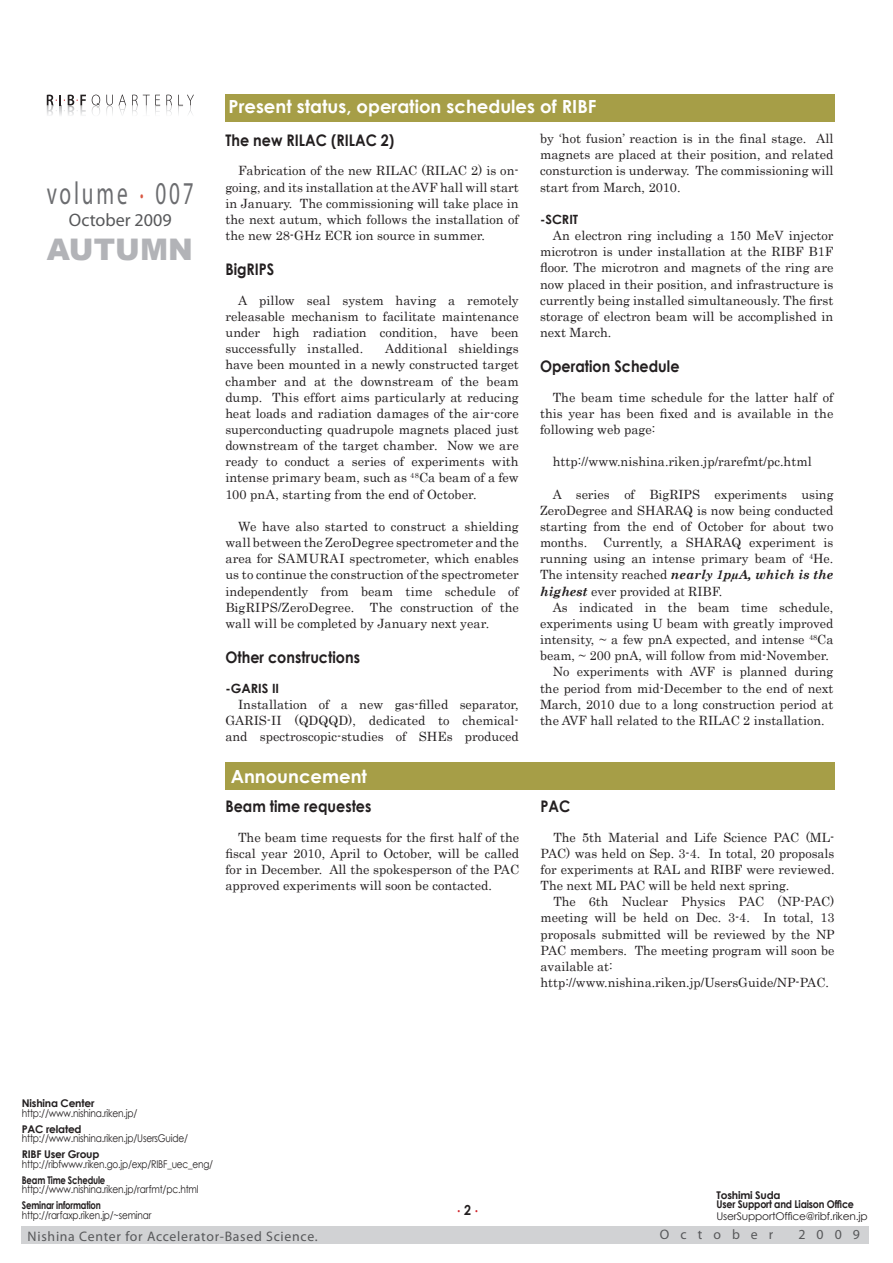
<style>
.page{position:relative;width:893px;height:1263px;background:#fff}
.page>*{position:absolute;margin:0;border:0;box-sizing:border-box;transform-origin:0 0}
.t1{font:31.95px "Myriad Pro";letter-spacing:.135em;color:#6c6d70;scale:.67 1}
.t2{font:900 29.7px "Arial";color:#b2b3b7}
.t3{font:700 18px "Century Gothic";color:#fff}
.t4{font:18px "Myriad Pro";color:#57585a}
.t5{font:700 15.9px "Century Gothic";color:#231f20;scale:.9 1}
.t6{font:13.8px "Myriad Pro";letter-spacing:.05em;color:#57585a}
.t7{font:13.8px "Myriad Pro";letter-spacing:.8em;color:#57585a}
.t8{font:700 13.8px "Century Gothic";color:#d1232a;scale:.9 1}
.t9{font:12.75px/16.2px "Century";color:#231f20;text-align:justify}
.t10{font:italic 700 12.75px "Century Schoolbook";color:#231f20}
.t11{font:700 12.75px "Century Gothic";color:#231f20}
.t12{font:10.65px "Century Gothic";letter-spacing:-.02em;color:#231f20;scale:.85 1}
.t13{font:10.65px "Century Gothic";letter-spacing:-.02em;color:#231f20;scale:.84 1}
.t14{font:700 10.65px/9.6px "Century Gothic";letter-spacing:-.02em;color:#231f20}
.t15{font:700 10.65px "Century Gothic";letter-spacing:-.02em;color:#231f20;scale:.8 1}
.t16{font:10.65px "Century Gothic";letter-spacing:-.02em;color:#231f20}
.s1{font-family:"Century";font-weight:400;font-style:normal}
.s2{font-family:"Century Schoolbook";font-weight:700;font-style:italic}
.s3{font-family:"Koz Min Pro"}
.s4{color:#231f20}
</style>
<div class="page">
<div style="left:21px;top:1226px;width:847px;height:18px;background:#d1d2d4"></div>
<svg style="left:106px;top:95px;width:7px;height:20px"></svg>
<svg style="left:119px;top:95px;width:7px;height:19px"></svg>
<svg style="left:132px;top:95px;width:28px;height:20px"></svg>
<svg style="left:166px;top:95px;width:6px;height:19px"></svg>
<svg style="left:178px;top:95px;width:16px;height:20px"></svg>
<svg style="left:92px;top:95px;width:8px;height:19px"></svg>
<svg style="left:47px;top:95px;width:39px;height:20px"></svg>
<div style="left:225px;top:762px;width:609px;height:27px;background:#a69e47"></div>
<div style="left:225px;top:95px;width:609px;height:27px;background:#a69e47"></div>
<h1 class="t1" style="left:47px;top:174px;width:221px">volume <sup>.</sup> 007</h1>
<h3 class="t4" style="left:69px;top:209px;width:104px">October 2009</h3>
<h2 class="t2" style="left:47px;top:228px;width:148px">AUTUMN</h2>
<h3 class="t3" style="left:229px;top:96px;width:369px">Present status, operation schedules of RIBF</h3>
<p class="t5" style="left:225px;top:130px;width:189px">The new RILAC (RILAC 2)</p>
<p class="t9" style="left:225px;top:162px;width:295px;text-indent:13px">Fabrication of the new RILAC (RILAC 2) is on&shy;going, and its installation at the AVF hall will start in January. The commissioning will take place in the next autum, which follows the installation of the new 28-GHz ECR ion source in summer.</p>
<p class="t5" style="left:225px;top:259px;width:56px">BigRIPS</p>
<p class="t9" style="left:225px;top:291px;width:295px;text-indent:13px">A pillow seal system having a remotely releasable mechanism to facilitate maintenance under high radiation condition, have been successfully installed.</p>
<p class="t9" style="left:540px;top:129px;width:295px">by ‘hot fusion’ reaction is in the final stage. All magnets are placed at their position, and related consturction is underway. The commissioning will start from March, 2010.</p>
<p class="t11" style="left:540px;top:211px;width:40px">-SCRIT</p>
<p class="t9" style="left:540px;top:226px;width:295px;text-indent:13px">An electron ring including a 150 MeV injector microtron is under installation at the RIBF B1F floor. The microtron and magnets of the ring are now placed in their position, and infrastructure is currently being installed simultaneously. The first storage of electron beam will be accomplished in next March.</p>
<p class="t5" style="left:540px;top:356px;width:156px">Operation Schedule</p>
<p class="t9" style="left:540px;top:388px;width:295px;text-indent:13px">The beam time schedule for the latter half of this year has been fixed and is available in the following web page:</p>
<p class="t9" style="left:553px;top:452px;width:260px">http://www.nishina.riken.jp/rarefmt/pc.html</p>
<p class="t9" style="left:540px;top:485px;width:295px;text-indent:13px">A series of BigRIPS experiments using ZeroDegree and SHARAQ is now being conducted starting from the end of October for about two months. Currently, a SHARAQ experiment is running using an intense primary beam of <sup>4</sup>He.</p>
<p class="t10" style="left:540px;top:567px;width:295px"><span class="s1">The intensity reached</span> nearly 1pμA, which is the</p>
<p class="t9" style="left:540px;top:582px;width:184px"><span class="s2">highest</span> ever provided <span class="s3">at</span> RIBF.</p>
<p class="t9" style="left:553px;top:598px;width:282px">As indicated in the beam time schedule,</p>
<p class="t9" style="left:540px;top:614px;width:295px">experiments using U beam with greatly improved</p>
<p class="t9" style="left:540px;top:630px;width:295px">intensity, ~ a few pnA expected, and intense <sup>48</sup>Ca</p>
<p class="t9" style="left:540px;top:646px;width:290px">beam, ~ 200 pnA, will follow from mid-November.</p>
<p class="t9" style="left:553px;top:662px;width:282px">No experiments with AVF is planned during</p>
<p class="t9" style="left:540px;top:679px;width:295px">the period from mid-December to the end of next</p>
<p class="t9" style="left:540px;top:695px;width:295px">March, 2010 due to a long construction period at</p>
<p class="t9" style="left:540px;top:711px;width:286px">the AVF hall related to the RILAC 2 installation.</p>
<p class="t9" style="left:225px;top:339px;width:295px;text-indent:160px">Additional shieldings have been mounted in a newly constructed target chamber and at the downstream of the beam dump. This effort aims particularly at reducing heat loads and radiation damages of the air-core superconducting quadrupole magnets placed just downstream of the target chamber. Now we are ready to conduct a series of experiments with intense primary beam, such as <sup>48</sup>Ca beam of a few 100 pnA, starting from the end of October.</p>
<p class="t9" style="left:225px;top:517px;width:295px;text-indent:13px">We have also started to construct a shielding wall between the ZeroDegree spectrometer and the area for SAMURAI spectrometer, which enables us to continue the construction of the spectrometer independently from beam time schedule of BigRIPS/ZeroDegree. The construction of the wall will be completed by January next year.</p>
<p class="t5" style="left:225px;top:647px;width:151px">Other constructions</p>
<p class="t11" style="left:225px;top:680px;width:55px">-GARIS II</p>
<p class="t9" style="left:225px;top:695px;width:295px;text-indent:13px">Installation of a new gas-filled separator, GARIS-II (QDQQD), dedicated to chemical&shy;and spectroscopic-studies of SHEs produced</p>
<h3 class="t3" style="left:231px;top:765px;width:138px">Announcement</h3>
<p class="t5" style="left:225px;top:796px;width:164px">Beam time requestes</p>
<p class="t9" style="left:225px;top:828px;width:295px;text-indent:13px">The beam time requests for the first half of the fiscal year 2010, April to October, will be called for in December. All the spokesperson of the PAC approved experiments will soon be contacted.</p>
<p class="t5" style="left:541px;top:796px;width:35px">PAC</p>
<p class="t9" style="left:541px;top:828px;width:295px;text-indent:13px">The 5th Material and Life Science PAC (ML-PAC) was held on Sep. 3-4. In total, 20 proposals for experiments at RAL and RIBF were reviewed.<br>The next ML PAC will be held next spring.</p>
<p class="t9" style="left:541px;top:892px;width:296px;text-align:left;text-indent:13px">The 6th Nuclear Physics PAC (NP-PAC) meeting will be held on Dec. 3-4. In total, 13 proposals submitted will be reviewed by the NP PAC members. The meeting program will soon be available at: http://www.nishina.riken.jp/UsersGuide/NP-PAC.</p>
<p class="t14" style="left:22px;top:1098px;width:74px">Nishina Center</p>
<p class="t12" style="left:22px;top:1106px;width:137px">http://www.nishina.riken.jp/</p>
<p class="t14" style="left:22px;top:1124px;width:61px">PAC related</p>
<p class="t12" style="left:22px;top:1132px;width:197px">http://www.nishina.riken.jp/UsersGuide/</p>
<p class="t14" style="left:22px;top:1149px;width:79px">RIBF User Group</p>
<p class="t13" style="left:22px;top:1157px;width:229px">http://ribfwww.riken.go.jp/exp/RIBF_uec_eng/</p>
<p class="t15" style="left:22px;top:1173px;width:106px">Beam Time Schedule</p>
<p class="t12" style="left:22px;top:1183px;width:209px">http://www.nishina.riken.jp/rarfmt/pc.html</p>
<p class="t15" style="left:22px;top:1199px;width:100px">Seminar information</p>
<p class="t13" style="left:22px;top:1208px;width:156px">http://rarfaxp.riken.jp/~seminar</p>
<p class="t8" style="left:457px;top:1198px;width:25px">. <span class="s4">2</span> .</p>
<p class="t14" style="left:716px;top:1190px;width:139px">Toshimi Suda<br>User Support and Liaison Office</p>
<p class="t16" style="left:716px;top:1210px;width:153px">UserSupportOffice@ribf.riken.jp</p>
<p class="t6" style="left:28px;top:1227px;width:292px">Nishina Center for Accelerator-Based Science.</p>
<p class="t7" style="left:660px;top:1226px;width:115px">October</p>
<p class="t6" style="left:798px;top:1226px;width:63px">2009</p>
</div>
